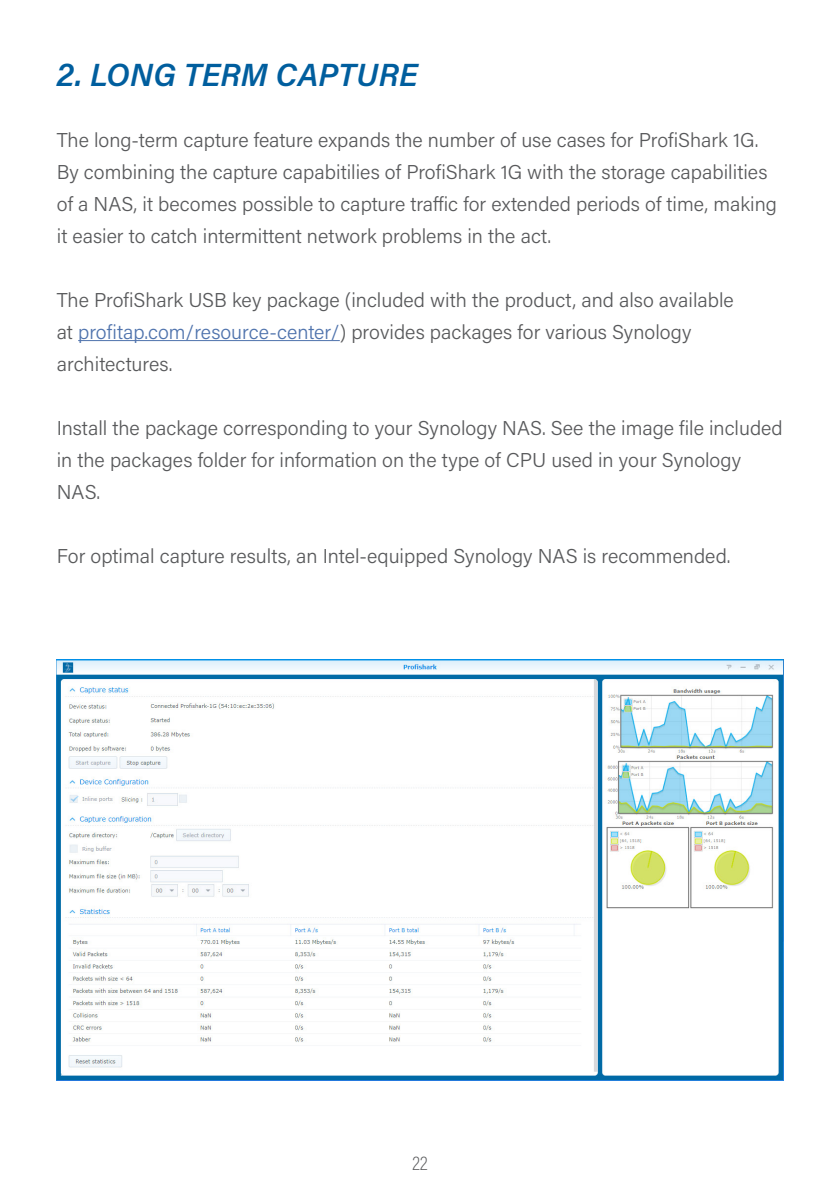
<style>
.page{position:relative;width:840px;height:1191px;background:#fff}
.page>*{position:absolute;margin:0;border:0;box-sizing:border-box;transform-origin:0 0}
.t1{font:italic 600 32px "Acumin Pro";letter-spacing:.005em;color:#005e9e}
.t2{font:300 20px/32px "Acumin Pro";color:#58595b}
.t3{font:200 20px "Acumin Pro Cond";color:#58595b}
.s1{color:#4f73ad}
</style>
<div class="page">
<hr style="left:78px;top:340px;width:261px;height:1px;background:#4f73ad">
<img style="left:57px;top:659px;width:725px;height:421px">
<h1 class="t1" style="left:57px;top:52px;width:362px">2. LONG TERM CAPTURE</h1>
<p class="t2" style="left:57px;top:123px;width:721px">The long-term capture feature expands the number of use cases for ProfiShark 1G.<br>By combining the capture capabitilies of ProfiShark 1G with the storage capabilities of a NAS, it becomes possible to capture traffic for extended periods of time, making it easier to catch intermittent network problems in the act.</p>
<p class="t2" style="left:57px;top:283px;width:678px">The ProfiShark USB key package (included with the product, and also available at <span class="s1">profitap.com/resource-center/</span>) provides packages for various Synology architectures.</p>
<p class="t2" style="left:57px;top:411px;width:727px">Install the package corresponding to your Synology NAS. See the image file included in the packages folder for information on the type of CPU used in your Synology<br>NAS.</p>
<p class="t2" style="left:57px;top:539px;width:674px">For optimal capture results, an Intel-equipped Synology NAS is recommended.</p>
<p class="t3" style="left:412px;top:1150px;width:17px">22</p>
</div>
